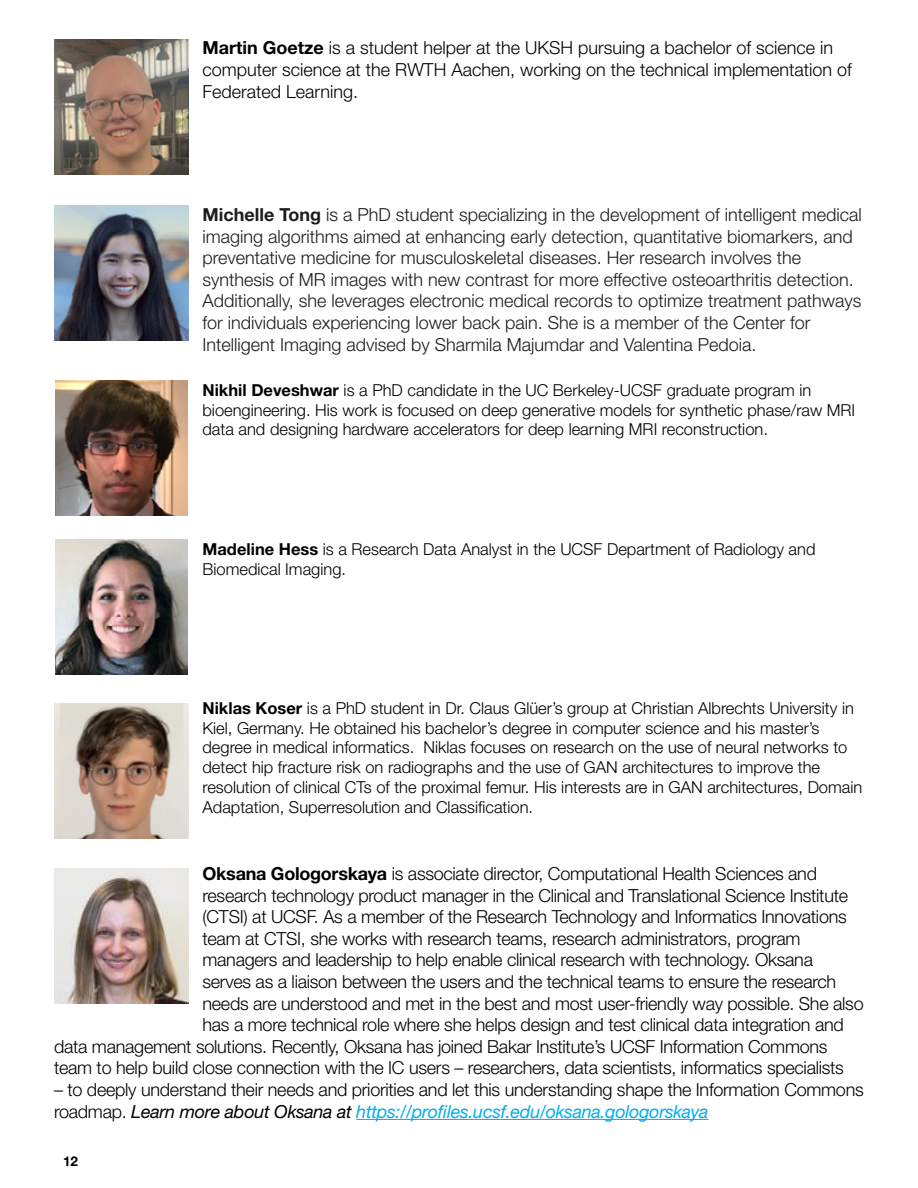
<style>
.page{position:relative;width:918px;height:1188px;background:#fff}
.page>*{position:absolute;margin:0;border:0;box-sizing:border-box;transform-origin:0 0}
.Normal_wrd_6{font:300 18px/21.6px "Helvetica Neue LT Std";letter-spacing:-.015em;color:#000}
.Normal_wrd_6-2{font:300 18px/21.6px "Helvetica Neue LT Std";color:#1d1c1d}
.Normal_wrd_6-3{font:300 16.5px/19.8px "Helvetica Neue LT Std";color:#000}
.t1{font:700 13.5px "Helvetica Neue LT Std";color:#000}
.s1{font-weight:700}
.s2{font-weight:400;font-style:italic}
.s3{font-weight:400;font-style:italic;color:#00aeef}
</style>
<div class="page">
<hr style="left:356px;top:1119px;width:353px;height:1px;background:#00aeef">
<img style="left:54px;top:39px;width:135px;height:135px">
<img style="left:54px;top:206px;width:135px;height:135px">
<img style="left:55px;top:381px;width:133px;height:135px">
<img style="left:55px;top:540px;width:133px;height:135px">
<img style="left:54px;top:703px;width:135px;height:135px">
<img style="left:54px;top:868px;width:135px;height:135px">
<p class="Normal_wrd_6" style="left:202px;top:37px;width:651px"><span class="s1">Martin Goetze</span> is a student helper at the UKSH pursuing a bachelor of science in computer science at the RWTH Aachen, working on the technical implementation of<br>Federated Learning.</p>
<p class="Normal_wrd_6-2" style="left:202px;top:203px;width:661px"><span class="s1">Michelle Tong</span> is a PhD student specializing in the development of intelligent medical imaging algorithms aimed at enhancing early detection, quantitative biomarkers, and preventative medicine for musculoskeletal diseases. Her research involves the synthesis of MR images with new contrast for more effective osteoarthritis detection.<br>Additionally, she leverages electronic medical records to optimize treatment pathways for individuals experiencing lower back pain. She is a member of the Center for Intelligent Imaging advised by Sharmila Majumdar and Valentina Pedoia.</p>
<p class="Normal_wrd_6-3" style="left:202px;top:380px;width:654px"><span class="s1">Nikhil Deveshwar</span> is a PhD candidate in the UC Berkeley-UCSF graduate program in bioengineering. His work is focused on deep generative models for synthetic phase/raw MRI data and designing hardware accelerators for deep learning MRI reconstruction.</p>
<p class="Normal_wrd_6-3" style="left:202px;top:539px;width:615px"><span class="s1">Madeline Hess</span> is a Research Data Analyst in the UCSF Department of Radiology and<br>Biomedical Imaging.</p>
<p class="Normal_wrd_6-3" style="left:202px;top:698px;width:661px"><span class="s1">Niklas Koser</span> is a PhD student in Dr. Claus Glüer’s group at Christian Albrechts University in Kiel, Germany. He obtained his bachelor’s degree in computer science and his master’s degree in medical informatics. Niklas focuses on research on the use of neural networks to detect hip fracture risk on radiographs and the use of GAN architectures to improve the resolution of clinical CTs of the proximal femur. His interests are in GAN architectures, Domain Adaptation, Superresolution and Classification.</p>
<p class="Normal_wrd_6" style="left:202px;top:862px;width:616px"><span class="s1">Oksana Gologorskaya</span> is associate director, Computational Health Sciences and</p>
<p class="Normal_wrd_6" style="left:202px;top:884px;width:647px">research technology product manager in the Clinical and Translational Science Institute</p>
<p class="Normal_wrd_6" style="left:202px;top:906px;width:646px">(CTSI) at UCSF. As a member of the Research Technology and Informatics Innovations</p>
<p class="Normal_wrd_6" style="left:202px;top:927px;width:600px">team at CTSI, she works with research teams, research administrators, program</p>
<p class="Normal_wrd_6" style="left:202px;top:949px;width:612px">managers and leadership to help enable clinical research with technology. Oksana</p>
<p class="Normal_wrd_6" style="left:202px;top:970px;width:635px">serves as a liaison between the users and the technical teams to ensure the research</p>
<p class="Normal_wrd_6" style="left:202px;top:992px;width:663px">needs are understood and met in the best and most user-friendly way possible. She also</p>
<p class="Normal_wrd_6" style="left:202px;top:1014px;width:643px">has a more technical role where she helps design and test clinical data integration and</p>
<p class="Normal_wrd_6" style="left:54px;top:1035px;width:775px">data management solutions. Recently, Oksana has joined Bakar Institute’s UCSF Information Commons</p>
<p class="Normal_wrd_6" style="left:54px;top:1057px;width:791px">team to help build close connection with the IC users – researchers, data scientists, informatics specialists</p>
<p class="Normal_wrd_6" style="left:54px;top:1078px;width:811px">– to deeply understand their needs and priorities and let this understanding shape the Information Commons roadmap. <span class="s2">Learn more about Oksana at</span> <span class="s3">https://profiles.ucsf.edu/oksana.gologorskaya</span></p>
<p class="t1" style="left:63px;top:1153px;width:17px">12</p>
</div>
